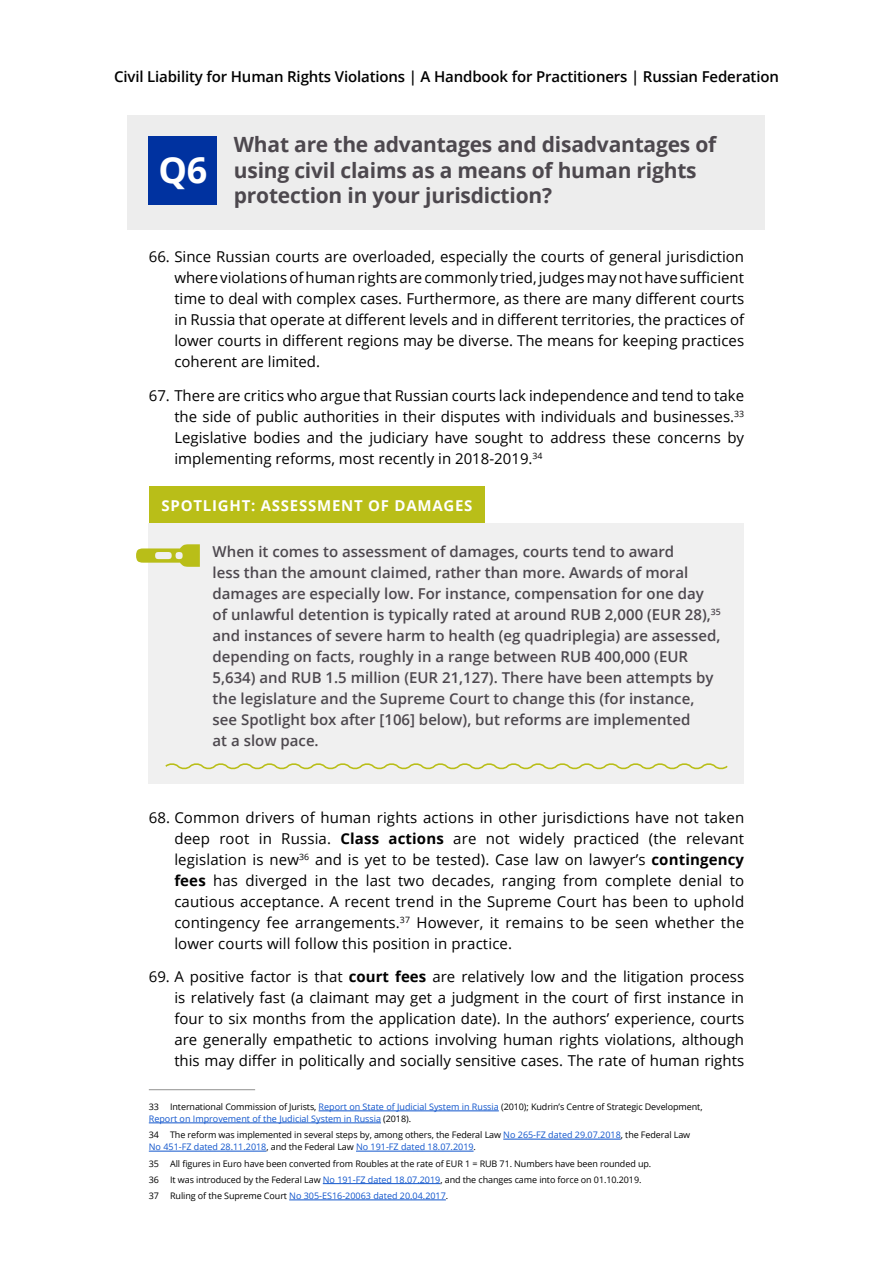
<style>
.page{position:relative;width:893px;height:1263px;background:#fff}
.page>*{position:absolute;margin:0;border:0;box-sizing:border-box;transform-origin:0 0}
.t1{font:700 36px "Open Sans";color:#fff}
.Question_Box_Text{font:700 21px/25.5px "Open Sans";letter-spacing:-.01em;color:#4d484e}
.Spotlight_Body_Copy{font:15px/21px "Open Sans";color:#000;text-align:justify}
.Spotlight_Body_Copy-2{font:600 15px/21px "Open Sans";color:#4d484e}
.t2{font:600 15px "Open Sans";letter-spacing:-.01em;color:#000}
.Spotlight_Head{font:700 15px "Open Sans";letter-spacing:.05em;color:#fff}
.Footer_Notes{font:9px/12px "Open Sans";letter-spacing:-.01em;color:#000}
.Footer_Notes-2{font:9px "Open Sans";letter-spacing:-.005em;color:#15c}
.s1{font-weight:700}
.s2{color:#15c}
.s3{color:#000}
</style>
<div class="page">
<div style="left:128px;top:115px;width:637px;height:114px;background:#ededed"></div>
<div style="left:149px;top:486px;width:335px;height:37px;background:#b9be18"></div>
<div style="left:149px;top:523px;width:595px;height:261px;background:#f0f0f0"></div>
<svg style="left:165px;top:763px;width:563px;height:7px"></svg>
<hr style="left:149px;top:1089px;width:106px;height:1px;background:#9d9d9c">
<hr style="left:319px;top:1110px;width:180px;height:1px;background:#15c">
<hr style="left:149px;top:1122px;width:232px;height:1px;background:#15c">
<hr style="left:503px;top:1139px;width:118px;height:1px;background:#15c">
<hr style="left:149px;top:1151px;width:117px;height:1px;background:#15c">
<hr style="left:356px;top:1151px;width:118px;height:1px;background:#15c">
<hr style="left:323px;top:1183px;width:117px;height:1px;background:#15c">
<hr style="left:289px;top:1199px;width:157px;height:1px;background:#15c">
<div style="left:149px;top:136px;width:68px;height:68px;background:#0032a0"></div>
<svg style="left:136px;top:544px;width:64px;height:23px"></svg>
<p class="t2" style="left:114px;top:67px;width:666px">Civil Liability for Human Rights Violations | A Handbook for Practitioners | Russian Federation</p>
<p class="t1" style="left:158px;top:144px;width:50px">Q6</p>
<p class="Question_Box_Text" style="left:234px;top:131px;width:484px">What are the advantages and disadvantages of using civil claims as a means of human rights protection in your jurisdiction?</p>
<p class="Spotlight_Body_Copy" style="left:174px;top:246px;width:571px;text-indent:-26px">66. Since Russian courts are overloaded, especially the courts of general jurisdiction where violations of human rights are commonly tried, judges may not have sufficient time to deal with complex cases. Furthermore, as there are many different courts in Russia that operate at different levels and in different territories, the practices of lower courts in different regions may be diverse. The means for keeping practices coherent are limited.</p>
<p class="Spotlight_Body_Copy" style="left:174px;top:385px;width:571px;text-indent:-26px">67. There are critics who argue that Russian courts lack independence and tend to take the side of public authorities in their disputes with individuals and businesses.<sup>33<br></sup>Legislative bodies and the judiciary have sought to address these concerns by implementing reforms, most recently in 2018-2019.<sup>34</sup></p>
<p class="Spotlight_Head" style="left:162px;top:495px;width:312px">SPOTLIGHT: ASSESSMENT OF DAMAGES</p>
<p class="Spotlight_Body_Copy-2" style="left:213px;top:541px;width:510px">When it comes to assessment of damages, courts tend to award<br>less than the amount claimed, rather than more. Awards of moral damages are especially low. For instance, compensation for one day of unlawful detention is typically rated at around RUB 2,000 (EUR 28),<sup>35 </sup>and instances of severe harm to health (eg quadriplegia) are assessed, depending on facts, roughly in a range between RUB 400,000 (EUR 5,634) and RUB 1.5 million (EUR 21,127). There have been attempts by the legislature and the Supreme Court to change this (for instance, see Spotlight box after [106] below), but reforms are implemented<br>at a slow pace.</p>
<p class="Spotlight_Body_Copy" style="left:174px;top:806px;width:571px;text-indent:-26px">68. Common drivers of human rights actions in other jurisdictions have not taken deep root in Russia. <span class="s1">Class actions</span> are not widely practiced (the relevant legislation is new<sup>36</sup> and is yet to be tested). Case law on lawyer’s <span class="s1">contingency fees</span> has diverged in the last two decades, ranging from complete denial to cautious acceptance. A recent trend in the Supreme Court has been to uphold contingency fee arrangements.<sup>37</sup> However, it remains to be seen whether the lower courts will follow this position in practice.</p>
<p class="Spotlight_Body_Copy" style="left:174px;top:966px;width:571px;text-indent:-26px">69. A positive factor is that <span class="s1">court fees</span> are relatively low and the litigation process is relatively fast (a claimant may get a judgment in the court of first instance in four to six months from the application date). In the authors’ experience, courts are generally empathetic to actions involving human rights violations, although this may differ in politically and socially sensitive cases. The rate of human rights</p>
<p class="Footer_Notes" style="left:149px;top:1101px;width:555px">33 International Commission of Jurists, <span class="s2">Report on State of Judicial System in Russia</span> (2010); Kudrin’s Centre of Strategic Development,<br><span class="s2">Report on Improvement of the Judicial System in Russia</span> (2018).</p>
<p class="Footer_Notes" style="left:149px;top:1129px;width:543px">34 The reform was implemented in several steps by, among others, the Federal Law <span class="s2">No 265-FZ dated 29.07.2018</span>, the Federal Law<br><span class="s2">No 451-FZ dated 28.11.2018</span>, and the Federal Law <span class="s2">No 191-FZ dated 18.07.2019</span>.</p>
<p class="Footer_Notes" style="left:149px;top:1157px;width:504px">35 All figures in Euro have been converted from Roubles at the rate of EUR 1 = RUB 71. Numbers have been rounded up.</p>
<p class="Footer_Notes" style="left:149px;top:1173px;width:494px">36 It was introduced by the Federal Law <span class="s2">No 191-FZ dated 18.07.2019</span>, and the changes came into force on 01.10.2019.</p>
<p class="Footer_Notes-2" style="left:149px;top:1190px;width:301px"><span class="s3">37 Ruling of the Supreme Court</span> No 305-ES16-20063 dated 20.04.2017<span class="s3">.</span></p>
</div>
